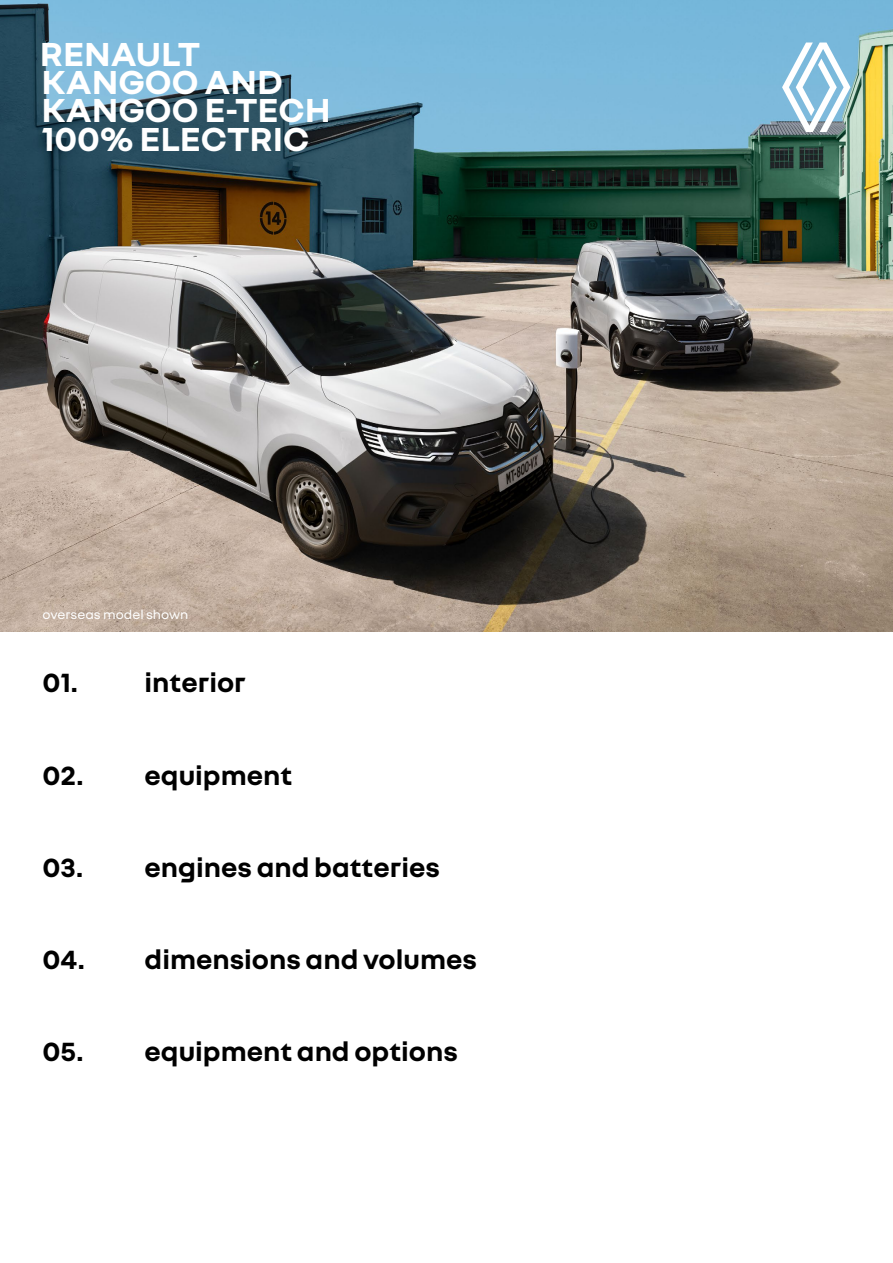
<style>
.page{position:relative;width:893px;height:1263px;background:#fff}
.page>*{position:absolute;margin:0;border:0;box-sizing:border-box;transform-origin:0 0}
.t1{font:700 36px/28.5px "Nouvel R";color:#fff}
.t2{font:700 28.5px "Nouvel R";color:#000}
.t3{font:13.5px "Nouvel R";color:#fff}
</style>
<div class="page">
<img style="left:0;top:0;width:893px;height:631px">
<svg style="left:782px;top:43px;width:68px;height:89px"></svg>
<p class="t1" style="left:40px;top:37px;width:292px">RENAULT<br>KANGOO AND<br>KANGOO E-TECH<br>100% ELECTRIC</p>
<p class="t3" style="left:43px;top:606px;width:147px">overseas model shown</p>
<p class="t2" style="left:43px;top:664px;width:205px">01. interior</p>
<p class="t2" style="left:43px;top:757px;width:251px">02. equipment</p>
<p class="t2" style="left:43px;top:849px;width:399px">03. engines and batteries</p>
<p class="t2" style="left:43px;top:941px;width:436px">04. dimensions and volumes</p>
<p class="t2" style="left:43px;top:1033px;width:417px">05. equipment and options</p>
</div>
